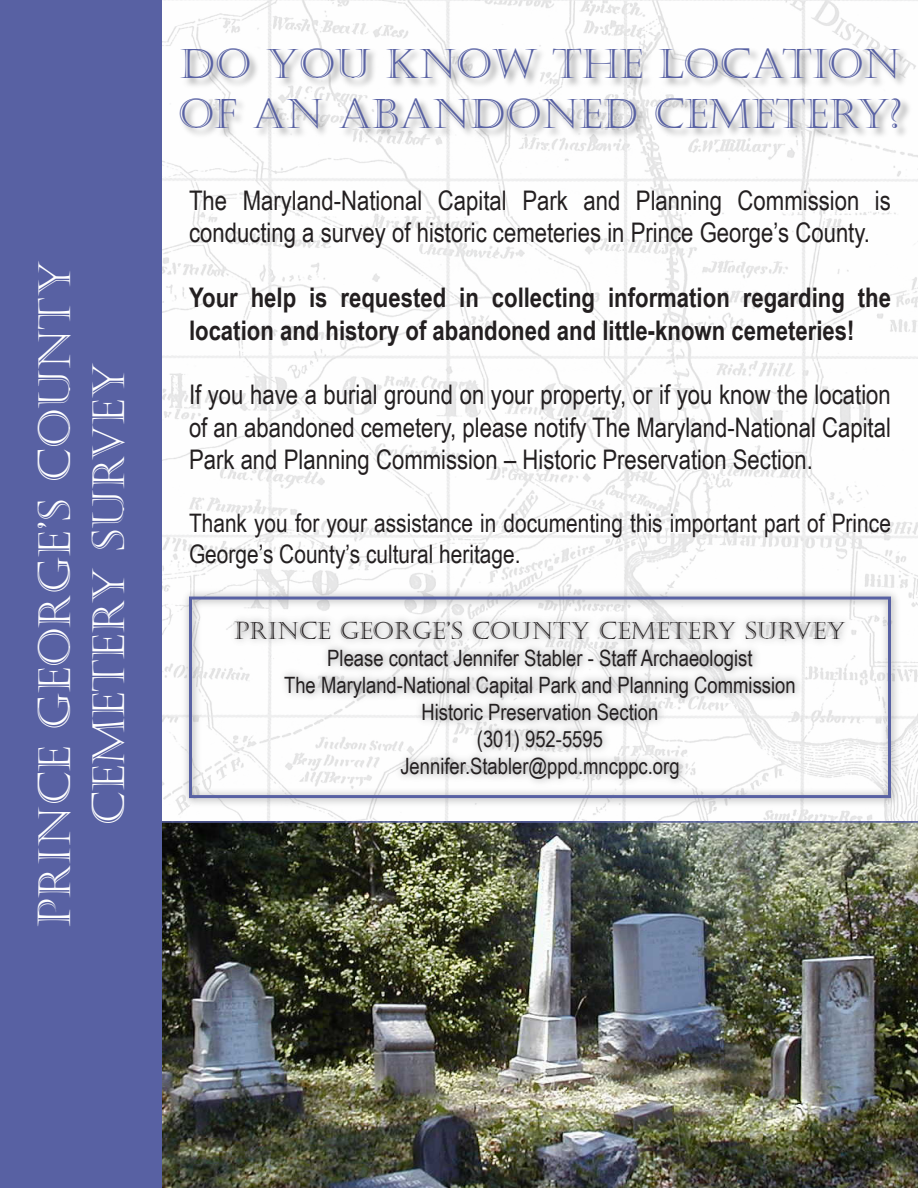
<style>
.page{position:relative;width:918px;height:1188px;background:#fff}
.page>*{position:absolute;margin:0;border:0;box-sizing:border-box;transform-origin:0 0}
.t1{font:45px "Castellar";color:#fff}
.t2{font:41.25px "Castellar";color:#5861a3}
.t3{font:27px/32.4px "Arial Narrow";color:#231f20}
.t4{font:700 27px/32.4px "Arial Narrow";color:#231f20}
.t5{font:25.5px/30.6px "Arial Narrow";color:#231f20}
.t6{font:24px "Castellar";color:#231f20}
.t7{font:22.5px "Arial Narrow";color:#231f20}
</style>
<div class="page">
<img style="left:162px;top:0;width:756px;height:821px">
<div style="left:179px;top:47px;width:734px;height:93px;background:#57585a;opacity:.66"></div>
<div style="left:181px;top:589px;width:721px;height:220px;background:#57585a;opacity:.75"></div>
<div style="left:189px;top:597px;width:702px;height:201px;border:3px solid #5861a3"></div>
<img style="left:162px;top:821px;width:756px;height:367px">
<div style="left:0;top:0;width:162px;height:1188px;background:#5861a3"></div>
<p class="t1" style="left:29px;top:927px;width:668px;rotate:-90deg">PRINCE GEORGE’S COUNTY</p>
<p class="t1" style="left:83px;top:826px;width:465px;rotate:-90deg">CEMETERY SURVEY</p>
<p class="t2" style="left:179px;top:40px;width:723px">DO YOU KNOW THE LOCATION</p>
<p class="t2" style="left:178px;top:90px;width:725px">OF AN ABANDONED CEMETERY?</p>
<p class="t3" style="left:189px;top:183px;width:703px">The Maryland-National Capital Park and Planning Commission is conducting a survey of historic cemeteries in Prince George’s County.</p>
<p class="t4" style="left:189px;top:280px;width:703px">Your help is requested in collecting information regarding the location and history of abandoned and little-known cemeteries!</p>
<p class="t3" style="left:189px;top:378px;width:703px;text-align:justify">If you have a burial ground on your property, or if you know the location of an abandoned cemetery, please notify The Maryland-National Capital Park and Planning Commission – Historic Preservation Section.</p>
<p class="t5" style="left:189px;top:507px;width:703px">Thank you for your assistance in documenting this important part of Prince<br>George’s County’s cultural heritage.</p>
<p class="t6" style="left:234px;top:617px;width:33px">PRINCE</p>
<p class="t6" style="left:340px;top:617px;width:38px">GEORGE</p>
<p class="t6" style="left:445px;top:617px;width:66px">’S COUNTY</p>
<p class="t6" style="left:599px;top:617px;width:37px">CEMETERY</p>
<p class="t6" style="left:745px;top:617px;width:18px">SUR</p>
<p class="t6" style="left:793px;top:617px;width:37px">VEY</p>
<p class="t7" style="left:327px;top:641px;width:427px">Please contact Jennifer Stabler - Staff Archaeologist</p>
<p class="t7" style="left:284px;top:668px;width:513px">The Maryland-National Capital Park and Planning Commission</p>
<p class="t7" style="left:422px;top:695px;width:238px">Historic Preservation Section</p>
<p class="t7" style="left:477px;top:722px;width:128px">(301) 952-5595</p>
<p class="t7" style="left:400px;top:749px;width:281px">Jennifer.Stabler@ppd.mncppc.org</p>
</div>
